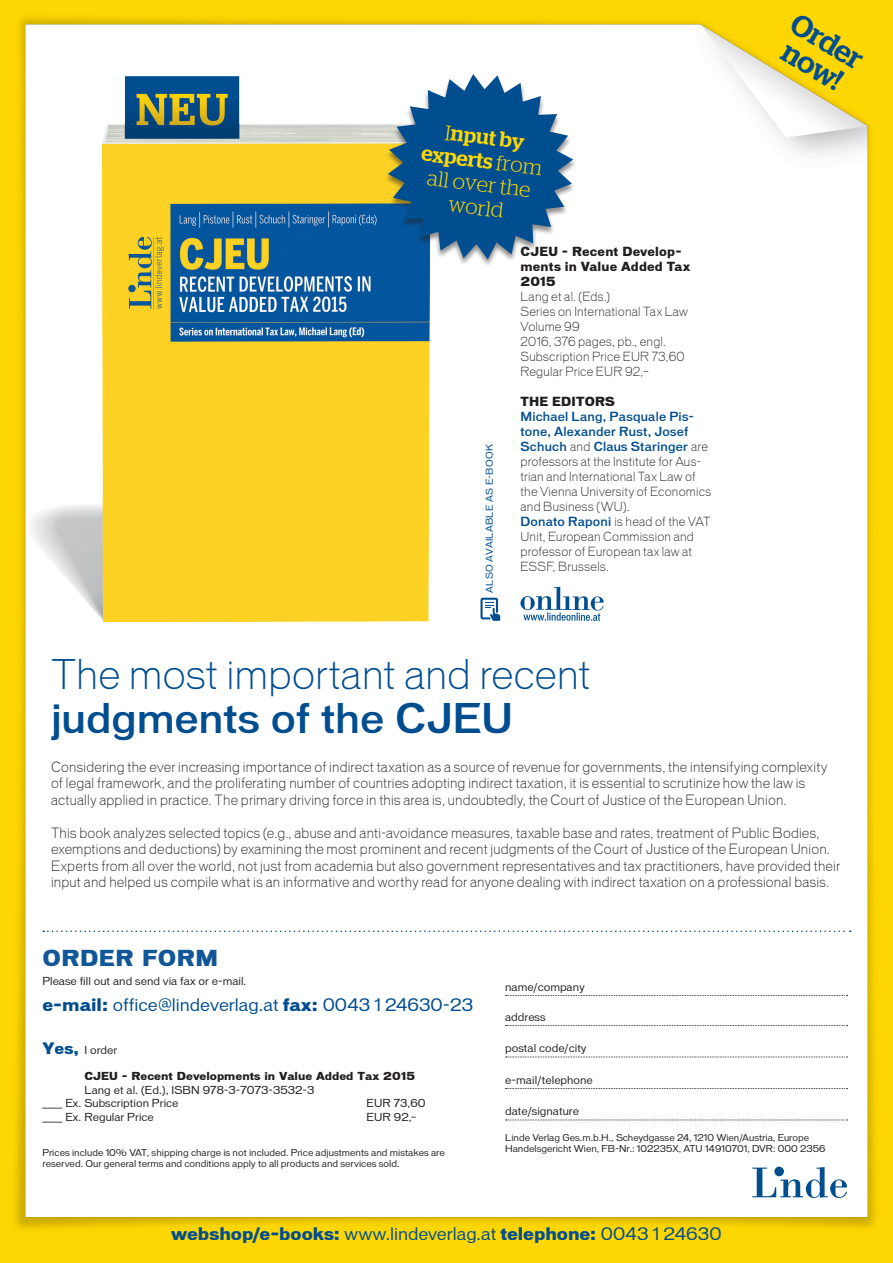
<style>
.page{position:relative;width:893px;height:1263px;background:#fff}
.page>*{position:absolute;margin:0;border:0;box-sizing:border-box;transform-origin:0 0}
.t1{font:300 39px "Vonnes";letter-spacing:-.005em;color:#004d8f}
.t2{font:500 39px "Vonnes";letter-spacing:-.005em;color:#004d8f}
.t3{font:500 30px/28.5px "Stag";color:#004d8f}
.t4{font:500 21.3px "Stag";color:#fed702}
.t5{font:300 21.3px/23.4px "Stag";color:#fed702;text-align:center}
.t6{font:700 expanded 21px "Vonnes";letter-spacing:.02em;color:#115798}
.Zeitleiste_Datum{font:16.5px "Vonnes";color:#004d8f}
.t7{font:300 13.5px/16.5px "Vonnes";letter-spacing:.015em;color:#231f20;scale:.96 1}
.t8{font:300 12px/15px "Vonnes";letter-spacing:.015em;color:#231f20;scale:.96 1}
.t9{font:700 expanded 12px/15px "Vonnes";letter-spacing:.015em;color:#231f20;scale:.96 1}
.t10{font:10.5px "Vonnes";color:#231f20}
.t11{font:700 expanded 10.5px "Vonnes";color:#231f20}
.Zeitleiste_Datum-2{font:9px/11.2px "Vonnes";color:#231f20}
.t12{font:9px "Vonnes";letter-spacing:.01em;color:#004d8f}
.s1{font-weight:300}
.s2{font-weight:700;font-stretch:expanded}
.s3{font-weight:500;color:#004d8f}
.s4{font-weight:700;font-stretch:expanded;font-size:15px;color:#004d8f}
</style>
<div class="page">
<img style="left:0;top:0;width:893px;height:1263px">
<svg style="left:506px;top:995px;width:342px;height:1px"></svg>
<svg style="left:506px;top:1025px;width:342px;height:1px"></svg>
<svg style="left:506px;top:1056px;width:342px;height:1px"></svg>
<svg style="left:506px;top:1088px;width:342px;height:1px"></svg>
<svg style="left:506px;top:1119px;width:342px;height:1px"></svg>
<svg style="left:752px;top:1167px;width:95px;height:31px"></svg>
<img style="left:30px;top:21px;width:555px;height:659px">
<svg style="left:480px;top:598px;width:20px;height:23px"></svg>
<svg style="left:520px;top:587px;width:84px;height:34px"></svg>
<svg style="left:43px;top:930px;width:808px;height:2px"></svg>
<div style="left:384px;top:74px;width:193px;height:194px;background:#231f20;opacity:.5"></div>
<svg style="left:388px;top:74px;width:185px;height:185px"></svg>
<p class="t4" style="left:447px;top:120px;width:81px;rotate:7deg"><span class="s1">I</span>nput by</p>
<p class="t4" style="left:423px;top:140px;width:123px;rotate:7deg">experts <span class="s1">from</span></p>
<p class="t5" style="left:429px;top:165px;width:105px;rotate:7deg">all over the world</p>
<p class="t12" style="left:484px;top:593px;width:150px;rotate:-90deg">ALSO AVAILABLE AS E-BOOK</p>
<p class="t9" style="left:520px;top:244px;width:179px">CJEU - Recent Develop&shy;ments in Value Added Tax<br>2015</p>
<p class="t8" style="left:520px;top:289px;width:95px">Lang et al. (Eds.)</p>
<p class="t8" style="left:520px;top:304px;width:176px">Series on International Tax Law<br>Volume 99</p>
<p class="t8" style="left:520px;top:334px;width:153px">2016, 376 pages, pb., engl.</p>
<p class="t8" style="left:520px;top:349px;width:173px">Subscription Price EUR 73,60</p>
<p class="t8" style="left:520px;top:364px;width:135px">Regular Price EUR 92,–</p>
<p class="t8" style="left:520px;top:394px;width:200px"><span class="s2">THE EDITORS<br></span><span class="s3">Michael Lang, Pasquale Pis&shy;tone, Alexander Rust, Josef<br>Schuch</span> and <span class="s3">Claus Staringer</span> are professors at the Institute for Aus&shy;trian and International Tax Law of the Vienna University of Economics and Business (WU).</p>
<p class="t8" style="left:520px;top:514px;width:200px"><span class="s3">Donato Raponi</span> is head of the VAT<br>Unit, European Commission and professor of European tax law at<br>ESSF, Brussels.</p>
<p class="t3" style="left:801px;top:8px;width:81px;rotate:31deg">Order now!</p>
<p class="t1" style="left:51px;top:652px;width:541px">The most important and recent</p>
<p class="t2" style="left:51px;top:695px;width:464px">judgments of the CJEU</p>
<p class="t7" style="left:51px;top:758px;width:810px">Considering the ever increasing importance of indirect taxation as a source of revenue for governments, the intensifying complexity of legal framework, and the proliferating number of countries adopting indirect taxation, it is essential to scrutinize how the law is actually applied in practice. The primary driving force in this area is, undoubtedly, the Court of Justice of the European Union.</p>
<p class="t7" style="left:51px;top:824px;width:823px">This book analyzes selected topics (e.g., abuse and anti-avoidance measures, taxable base and rates, treatment of Public Bodies, exemptions and deductions) by examining the most prominent and recent judgments of the Court of Justice of the European Union.<br>Experts from all over the world, not just from academia but also government representatives and tax practitioners, have provided their input and helped us compile what is an informative and worthy read for anyone dealing with indirect taxation on a professional basis.</p>
<p class="t6" style="left:43px;top:945px;width:177px">ORDER FORM</p>
<p class="t10" style="left:43px;top:975px;width:205px">Please fill out and send via fax or e-mail.</p>
<p class="Zeitleiste_Datum" style="left:43px;top:995px;width:432px"><span class="s2">e-mail:</span> office@lindeverlag.at <span class="s2">fax:</span> 0043 1 24630-23</p>
<p class="t10" style="left:43px;top:1044px;width:76px"><span class="s4">Yes,</span> I order</p>
<p class="t11" style="left:85px;top:1070px;width:332px">CJEU - Recent Developments in Value Added Tax 2015</p>
<p class="t10" style="left:85px;top:1083px;width:231px">Lang et al. (Ed.), ISBN 978-3-7073-3532-3</p>
<p class="t10" style="left:43px;top:1097px;width:138px">____ Ex. Subscription Price</p>
<p class="t10" style="left:367px;top:1097px;width:61px">EUR 73,60</p>
<p class="t10" style="left:43px;top:1110px;width:113px">____ Ex. Regular Price</p>
<p class="t10" style="left:367px;top:1110px;width:51px">EUR 92,–</p>
<p class="Zeitleiste_Datum-2" style="left:43px;top:1147px;width:404px">Prices include 10% VAT, shipping charge is not included. Price adjustments and mistakes are reserved. Our general terms and conditions apply to all products and services sold.</p>
<p class="t10" style="left:505px;top:981px;width:81px">name/company</p>
<p class="t10" style="left:505px;top:1011px;width:42px">address</p>
<p class="t10" style="left:505px;top:1042px;width:83px">postal code/city</p>
<p class="t10" style="left:505px;top:1074px;width:89px">e-mail/telephone</p>
<p class="t10" style="left:505px;top:1105px;width:75px">date/signature</p>
<p class="Zeitleiste_Datum-2" style="left:505px;top:1132px;width:306px">Linde Verlag Ges.m.b.H., Scheydgasse 24, 1210 Wien/Austria, Europe</p>
<p class="Zeitleiste_Datum-2" style="left:505px;top:1143px;width:322px">Handelsgericht Wien, FB-Nr.: 102235X, ATU 14910701, DVR: 000 2356</p>
<p class="Zeitleiste_Datum" style="left:171px;top:1224px;width:552px"><span class="s2">webshop/e-books:</span> www.lindeverlag.at <span class="s2">telephone:</span> 0043 1 24630</p>
</div>
